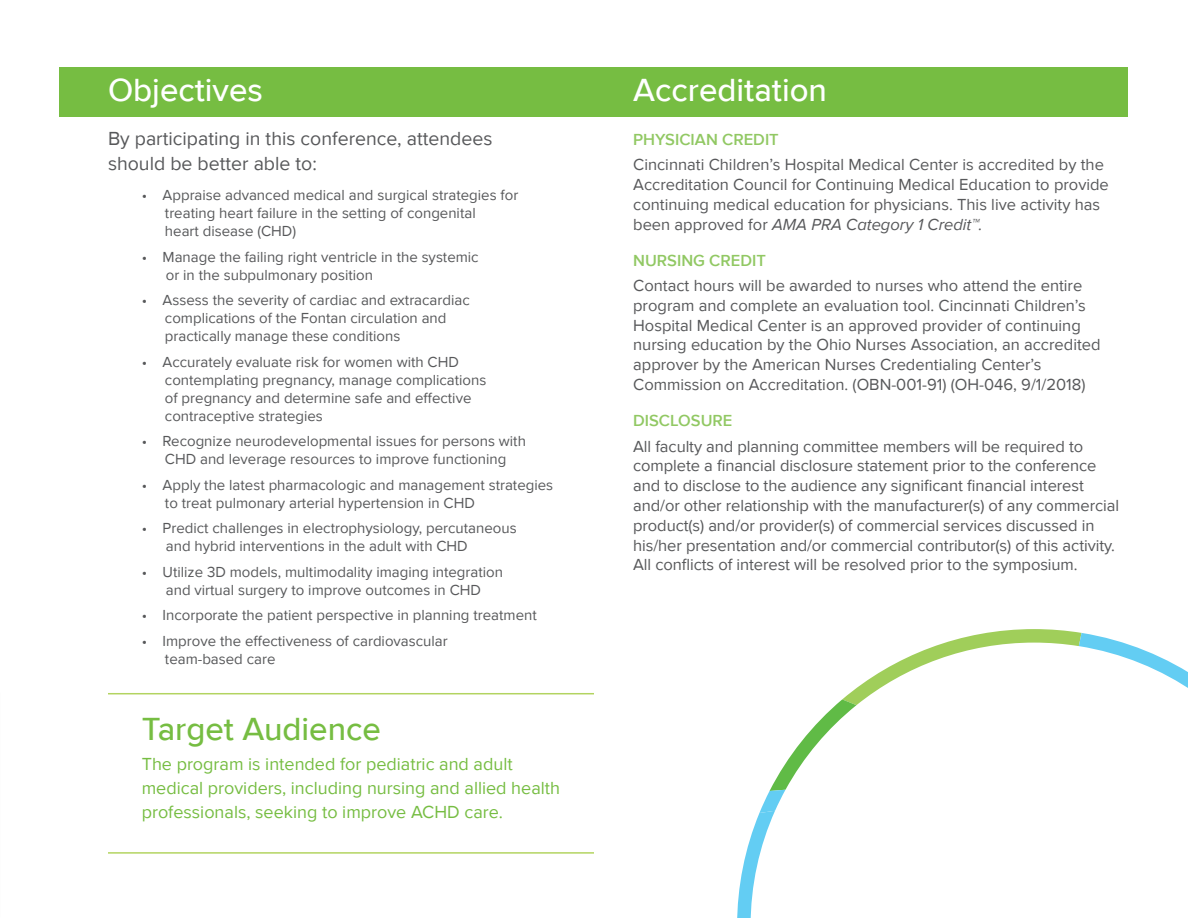
<style>
.page{position:relative;width:1188px;height:918px;background:#fff}
.page>*{position:absolute;margin:0;border:0;box-sizing:border-box;transform-origin:0 0}
.t1{font:500 33px "Proxima Nova";color:#fff}
.t2{font:500 33px "Proxima Nova";color:#76bd42}
.t3{font:19.5px/25.5px "Proxima Nova";color:#57585a}
.t4{font:18px/24px "Proxima Nova";color:#76bd42}
.t5{font:16.5px/19.8px "Proxima Nova";color:#57585a}
.t6{font:600 16.5px "Proxima Nova";color:#91c863}
.t7{font:15px/18px "Proxima Nova";color:#57585a}
.s1{font-style:italic}
</style>
<div class="page">
<svg style="left:737px;top:629px;width:451px;height:289px"></svg>
<hr style="left:108px;top:693px;width:486px;height:1px;background:#b3d460">
<hr style="left:108px;top:852px;width:486px;height:2px;background:#b3d460">
<div style="left:59px;top:68px;width:1069px;height:49px;background:#76bd42"></div>
<h1 class="t1" style="left:108px;top:70px;width:156px">Objectives</h1>
<p class="t3" style="left:108px;top:126px;width:386px">By participating in this conference, attendees should be better able to:</p>
<p class="t7" style="left:165px;top:186px;width:355px;text-indent:-23px">• Appraise advanced medical and surgical strategies for treating heart failure in the setting of congenital<br>heart disease (CHD)</p>
<p class="t7" style="left:166px;top:248px;width:314px;text-indent:-24px">• Manage the failing right ventricle in the systemic or in the subpulmonary position</p>
<p class="t7" style="left:165px;top:291px;width:306px;text-indent:-23px">• Assess the severity of cardiac and extracardiac complications of the Fontan circulation and practically manage these conditions</p>
<p class="t7" style="left:165px;top:353px;width:323px;text-indent:-23px">• Accurately evaluate risk for women with CHD contemplating pregnancy, manage complications of pregnancy and determine safe and effective contraceptive strategies</p>
<p class="t7" style="left:142px;top:432px;width:386px;text-align:center">• Recognize neurodevelopmental issues for persons with<br>CHD and leverage resources to improve functioning</p>
<p class="t7" style="left:165px;top:476px;width:390px;text-indent:-23px">• Apply the latest pharmacologic and management strategies to treat pulmonary arterial hypertension in CHD</p>
<p class="t7" style="left:166px;top:519px;width:352px;text-indent:-24px">• Predict challenges in electrophysiology, percutaneous and hybrid interventions in the adult with CHD</p>
<p class="t7" style="left:142px;top:563px;width:363px;text-align:center">• Utilize 3D models, multimodality imaging integration and virtual surgery to improve outcomes in CHD</p>
<p class="t7" style="left:142px;top:606px;width:397px">• Incorporate the patient perspective in planning treatment</p>
<p class="t7" style="left:165px;top:632px;width:284px;text-indent:-23px">• Improve the effectiveness of cardiovascular team-based care</p>
<h1 class="t2" style="left:142px;top:709px;width:241px">Target Audience</h1>
<p class="t4" style="left:142px;top:752px;width:420px">The program is intended for pediatric and adult medical providers, including nursing and allied health professionals, seeking to improve ACHD care.</p>
<h1 class="t1" style="left:633px;top:70px;width:195px">Accreditation</h1>
<p class="t6" style="left:633px;top:129px;width:147px">PHYSICIAN CREDIT</p>
<p class="t5" style="left:633px;top:155px;width:477px">Cincinnati Children’s Hospital Medical Center is accredited by the Accreditation Council for Continuing Medical Education to provide continuing medical education for physicians. This live activity has been approved for <span class="s1">AMA PRA Category 1 Credit™.</span></p>
<p class="t6" style="left:633px;top:250px;width:134px">NURSING CREDIT</p>
<p class="t5" style="left:633px;top:276px;width:469px">Contact hours will be awarded to nurses who attend the entire program and complete an evaluation tool. Cincinnati Children’s Hospital Medical Center is an approved provider of continuing nursing education by the Ohio Nurses Association, an accredited approver by the American Nurses Credentialing Center’s Commission on Accreditation. (OBN-001-91) (OH-046, 9/1/2018)</p>
<p class="t6" style="left:633px;top:411px;width:101px">DISCLOSURE</p>
<p class="t5" style="left:633px;top:436px;width:487px">All faculty and planning committee members will be required to complete a financial disclosure statement prior to the conference and to disclose to the audience any significant financial interest and/or other relationship with the manufacturer(s) of any commercial product(s) and/or provider(s) of commercial services discussed in his/her presentation and/or commercial contributor(s) of this activity.<br>All conflicts of interest will be resolved prior to the symposium.</p>
</div>
